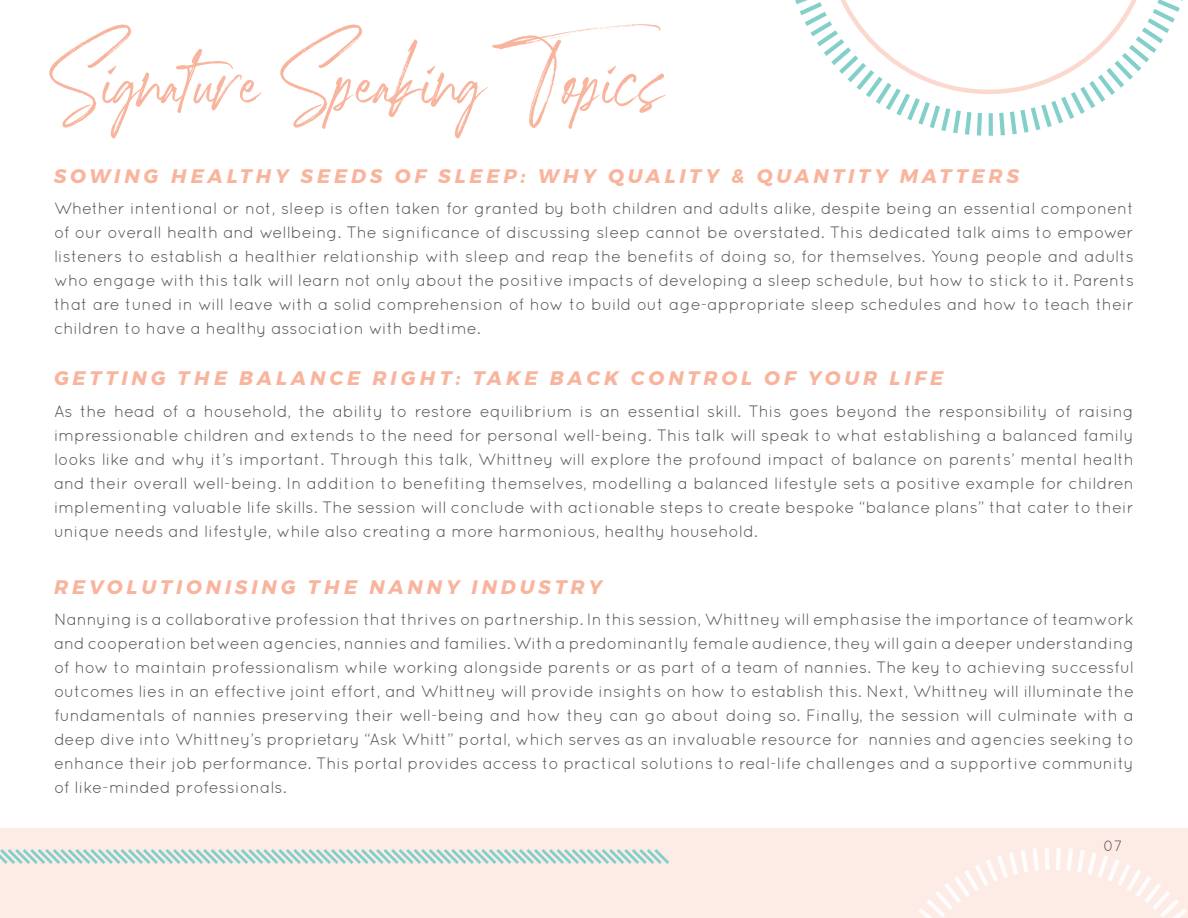
<style>
.page{position:relative;width:1188px;height:918px;background:#fff}
.page>*{position:absolute;margin:0;border:0;box-sizing:border-box;transform-origin:0 0}
.t1{font:72px "Marquette";color:#f9b49d}
.t2{font:italic 700 19.5px "Gontserrat";letter-spacing:.2em;color:#f9b49d}
.t3{font:16.5px/24px "Quicksand";color:#565358;text-align:justify}
.t4{font:15px "Quicksand";color:#565358}
</style>
<div class="page">
<div style="left:0;top:828px;width:1188px;height:90px;background:#fdebe5"></div>
<svg style="left:919px;top:848px;width:268px;height:70px"></svg>
<svg style="left:0;top:849px;width:669px;height:15px"></svg>
<svg style="left:795px;top:0;width:388px;height:136px"></svg>
<svg style="left:825px;top:0;width:327px;height:94px"></svg>
<h1 class="t1" style="left:54px;top:34px;width:624px">Signature Speaking Topics</h1>
<p class="t2" style="left:54px;top:160px;width:967px">SOWING HEALTHY SEEDS OF SLEEP: WHY QUALITY &amp; QUANTITY MATTERS</p>
<p class="t3" style="left:54px;top:196px;width:1082px">Whether intentional or not, sleep is often taken for granted by both children and adults alike, despite being an essential component of our overall health and wellbeing. The significance of discussing sleep cannot be overstated. This dedicated talk aims to empower listeners to establish a healthier relationship with sleep and reap the benefits of doing so, for themselves. Young people and adults who engage with this talk will learn not only about the positive impacts of developing a sleep schedule, but how to stick to it. Parents that are tuned in will leave with a solid comprehension of how to build out age-appropriate sleep schedules and how to teach their children to have a healthy association with bedtime.</p>
<p class="t2" style="left:54px;top:362px;width:891px">GETTING THE BALANCE RIGHT: TAKE BACK CONTROL OF YOUR LIFE</p>
<p class="t3" style="left:54px;top:399px;width:1082px">As the head of a household, the ability to restore equilibrium is an essential skill. This goes beyond the responsibility of raising impressionable children and extends to the need for personal well-being. This talk will speak to what establishing a balanced family looks like and why it’s important. Through this talk, Whittney will explore the profound impact of balance on parents’ mental health and their overall well-being. In addition to benefiting themselves, modelling a balanced lifestyle sets a positive example for children implementing valuable life skills. The session will conclude with actionable steps to create bespoke “balance plans” that cater to their unique needs and lifestyle, while also creating a more harmonious, healthy household.</p>
<p class="t2" style="left:54px;top:572px;width:549px">REVOLUTIONISING THE NANNY INDUSTRY</p>
<p class="t3" style="left:54px;top:607px;width:1082px">Nannying is a collaborative profession that thrives on partnership. In this session, Whittney will emphasise the importance of teamwork and cooperation between agencies, nannies and families. With a predominantly female audience, they will gain a deeper understanding of how to maintain professionalism while working alongside parents or as part of a team of nannies. The key to achieving successful outcomes lies in an effective joint effort, and Whittney will provide insights on how to establish this. Next, Whittney will illuminate the fundamentals of nannies preserving their well-being and how they can go about doing so. Finally, the session will culminate with a deep dive into Whittney’s proprietary “Ask Whitt” portal, which serves as an invaluable resource for nannies and agencies seeking to enhance their job performance. This portal provides access to practical solutions to real-life challenges and a supportive community of like-minded professionals.</p>
<p class="t4" style="left:1104px;top:838px;width:21px">07</p>
</div>
